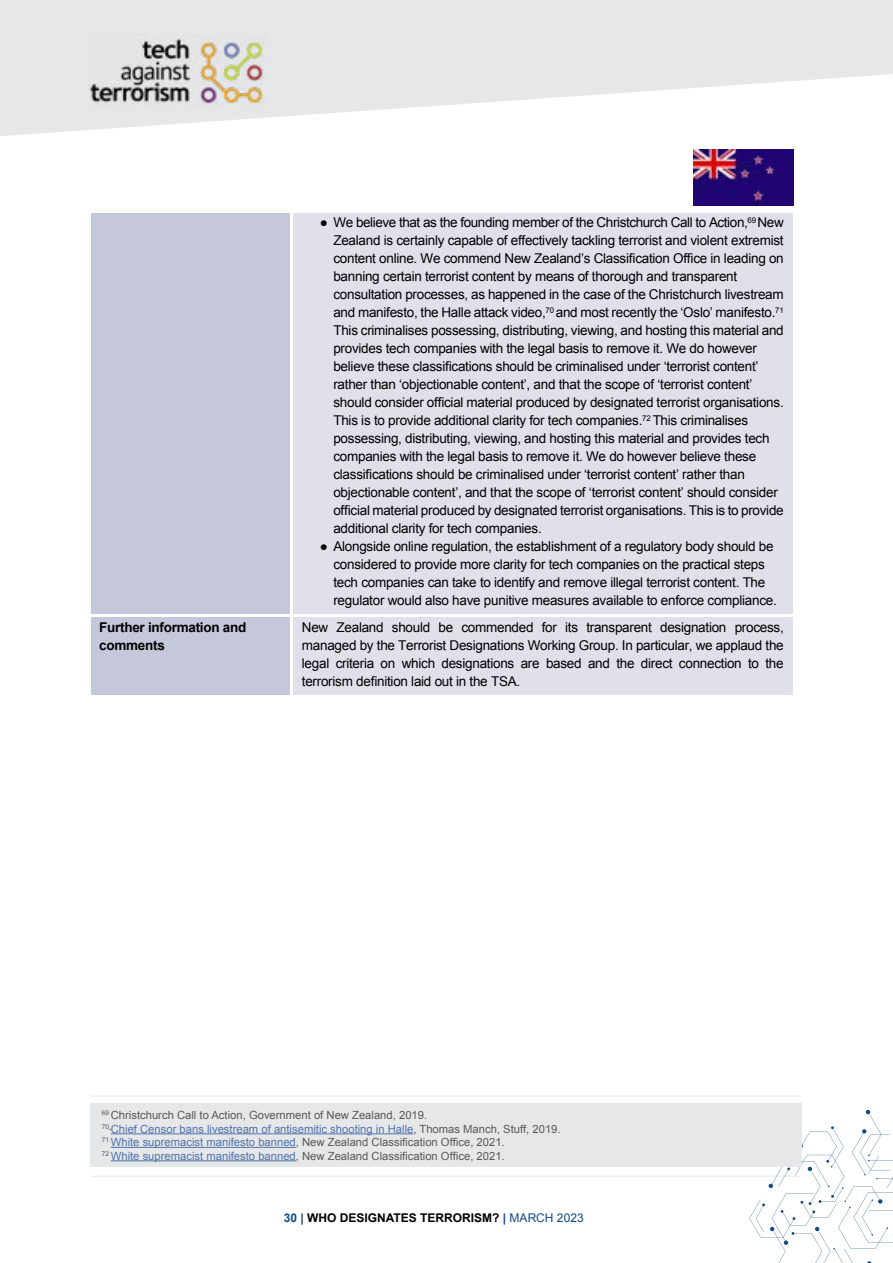
<style>
.page{position:relative;width:893px;height:1263px;background:#fff}
.page>*{position:absolute;margin:0;border:0;box-sizing:border-box;transform-origin:0 0}
.t1{font:13.5px/18px "Arial";letter-spacing:-.02em;color:#000}
.t2{font:700 13.5px/18px "Arial";letter-spacing:-.02em;color:#000}
.t3{font:700 12px "Arial";color:#000}
.t4{font:11.25px/13.5px "Arial";color:#58595b}
.s1{color:#4f73ad}
.s2{color:#114a84}
.s3{font-weight:400;color:#114a84}
</style>
<div class="page">
<svg style="left:749px;top:1110px;width:144px;height:153px"></svg>
<div style="left:91px;top:1103px;width:711px;height:64px;background:#e6e7e8"></div>
<hr style="left:111px;top:1133px;width:302px;height:1px;background:#4f73ad">
<hr style="left:111px;top:1147px;width:185px;height:1px;background:#4f73ad">
<hr style="left:111px;top:1160px;width:185px;height:1px;background:#4f73ad">
<hr style="left:91px;top:1176px;width:709px;height:1px;background:#000">
<hr style="left:91px;top:1096px;width:709px;height:1px;background:#000">
<svg style="left:0;top:0;width:893px;height:136px;fill:#e6e7e8"></svg>
<img style="left:88px;top:35px;width:179px;height:75px">
<div style="left:91px;top:213px;width:199px;height:400px;background:#c5c8da"></div>
<div style="left:293px;top:213px;width:500px;height:400px;background:#dfe0ea"></div>
<div style="left:91px;top:617px;width:199px;height:77px;background:#c5c8da"></div>
<div style="left:293px;top:617px;width:500px;height:77px;background:#dfe0ea"></div>
<img style="left:693px;top:150px;width:100px;height:56px">
<p class="t2" style="left:99px;top:619px;width:149px">Further information and comments</p>
<p class="t1" style="left:333px;top:214px;width:452px;text-indent:-14px">● We believe that as the founding member of the Christchurch Call to Action,<sup>69</sup> New Zealand is certainly capable of effectively tackling terrorist and violent extremist content online. We commend New Zealand’s Classification Office in leading on banning certain terrorist content by means of thorough and transparent consultation processes, as happened in the case of the Christchurch livestream and manifesto, the Halle attack video,<sup>70</sup> and most recently the ‘Oslo’ manifesto.<sup>71<br></sup>This criminalises possessing, distributing, viewing, and hosting this material and provides tech companies with the legal basis to remove it. We do however believe these classifications should be criminalised under ‘terrorist content’ rather than ‘objectionable content’, and that the scope of ‘terrorist content’ should consider official material produced by designated terrorist organisations.<br>This is to provide additional clarity for tech companies.<sup>72</sup> This criminalises possessing, distributing, viewing, and hosting this material and provides tech companies with the legal basis to remove it. We do however believe these classifications should be criminalised under ‘terrorist content’ rather than objectionable content’, and that the scope of ‘terrorist content’ should consider official material produced by designated terrorist organisations. This is to provide additional clarity for tech companies.</p>
<p class="t1" style="left:333px;top:538px;width:445px;text-indent:-14px">● Alongside online regulation, the establishment of a regulatory body should be considered to provide more clarity for tech companies on the practical steps tech companies can take to identify and remove illegal terrorist content. The regulator would also have punitive measures available to enforce compliance.</p>
<p class="t1" style="left:302px;top:618px;width:483px;text-align:justify">New Zealand should be commended for its transparent designation process, managed by the Terrorist Designations Working Group. In particular, we applaud the legal criteria on which designations are based and the direct connection to the terrorism definition laid out in the TSA.</p>
<p class="t4" style="left:102px;top:1108px;width:460px"><sup>69</sup> Christchurch Call to Action, Government of New Zealand, 2019.<br><sup>70</sup> <span class="s1">Chief Censor bans livestream of antisemitic shooting in Halle</span>, Thomas Manch, Stuff, 2019.<br><sup>71</sup> <span class="s1">White supremacist manifesto banned</span>, New Zealand Classification Office, 2021.<br><sup>72</sup> <span class="s1">White supremacist manifesto banned</span>, New Zealand Classification Office, 2021.</p>
<p class="t3" style="left:284px;top:1209px;width:301px"><span class="s2">30 |</span> WHO DESIGNATES TERRORISM? <span class="s2">|</span> <span class="s3">MARCH 2023</span></p>
</div>
